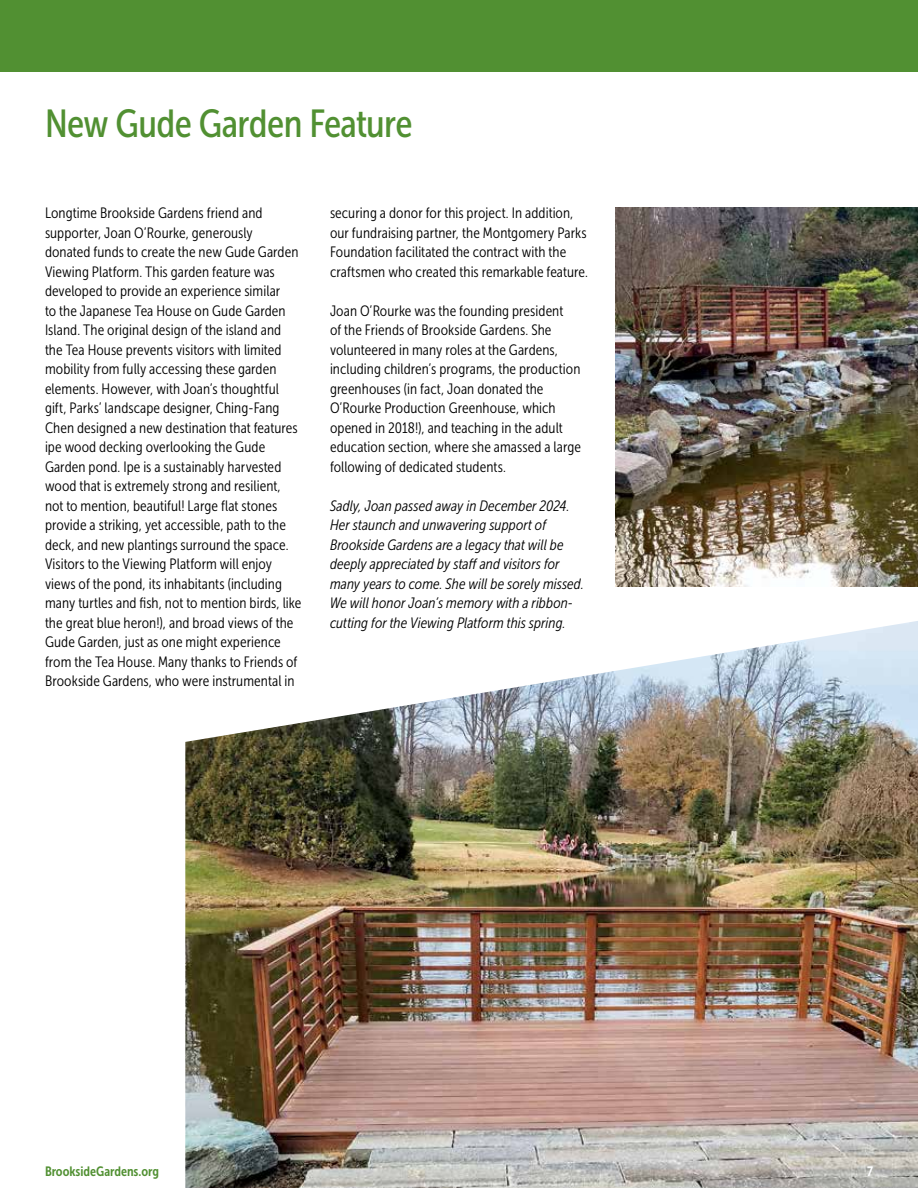
<style>
.page{position:relative;width:918px;height:1188px;background:#fff}
.page>*{position:absolute;margin:0;border:0;box-sizing:border-box;transform-origin:0 0}
.t1{font:39px "Museo Sans Cond 500";letter-spacing:-.015em;color:#519032}
.t2{font:15px/19.5px "Museo Sans Cond 300";letter-spacing:.005em;color:#000}
.t3{font:italic 15px/19.5px "Museo Sans Cond 300";letter-spacing:.005em;color:#000}
.t4{font:13.5px "Museo Sans Cond 700";color:#519032}
.t5{font:13.5px "Museo Sans Cond 700";color:#fff}
</style>
<div class="page">
<div style="left:0;top:0;width:918px;height:72px;background:#519032"></div>
<img style="left:615px;top:207px;width:303px;height:380px">
<img style="left:185px;top:621px;width:733px;height:567px">
<h3 class="t1" style="left:45px;top:102px;width:369px">New Gude Garden Feature</h3>
<p class="t2" style="left:45px;top:203px;width:258px">Longtime Brookside Gardens friend and supporter, Joan O’Rourke, generously donated funds to create the new Gude Garden Viewing Platform. This garden feature was developed to provide an experience similar<br>to the Japanese Tea House on Gude Garden Island. The original design of the island and the Tea House prevents visitors with limited mobility from fully accessing these garden elements. However, with Joan’s thoughtful gift, Parks’ landscape designer, Ching-Fang Chen designed a new destination that features ipe wood decking overlooking the Gude Garden pond. Ipe is a sustainably harvested wood that is extremely strong and resilient, not to mention, beautiful! Large flat stones provide a striking, yet accessible, path to the deck, and new plantings surround the space.<br>Visitors to the Viewing Platform will enjoy views of the pond, its inhabitants (including many turtles and fish, not to mention birds, like the great blue heron!), and broad views of the Gude Garden, just as one might experience from the Tea House. Many thanks to Friends of Brookside Gardens, who were instrumental in</p>
<p class="t2" style="left:330px;top:203px;width:259px">securing a donor for this project. In addition, our fundraising partner, the Montgomery Parks Foundation facilitated the contract with the craftsmen who created this remarkable feature.</p>
<p class="t2" style="left:330px;top:301px;width:253px">Joan O’Rourke was the founding president<br>of the Friends of Brookside Gardens. She volunteered in many roles at the Gardens, including children’s programs, the production greenhouses (in fact, Joan donated the O’Rourke Production Greenhouse, which opened in 2018!), and teaching in the adult education section, where she amassed a large following of dedicated students.</p>
<p class="t3" style="left:330px;top:496px;width:255px">Sadly, Joan passed away in December 2024.<br>Her staunch and unwavering support of Brookside Gardens are a legacy that will be deeply appreciated by staff and visitors for many years to come. She will be sorely missed.<br>We will honor Joan’s memory with a ribbon&shy;cutting for the Viewing Platform this spring.</p>
<p class="t4" style="left:45px;top:1164px;width:116px">BrooksideGardens.org</p>
<p class="t5" style="left:867px;top:1164px;width:7px">7</p>
</div>
